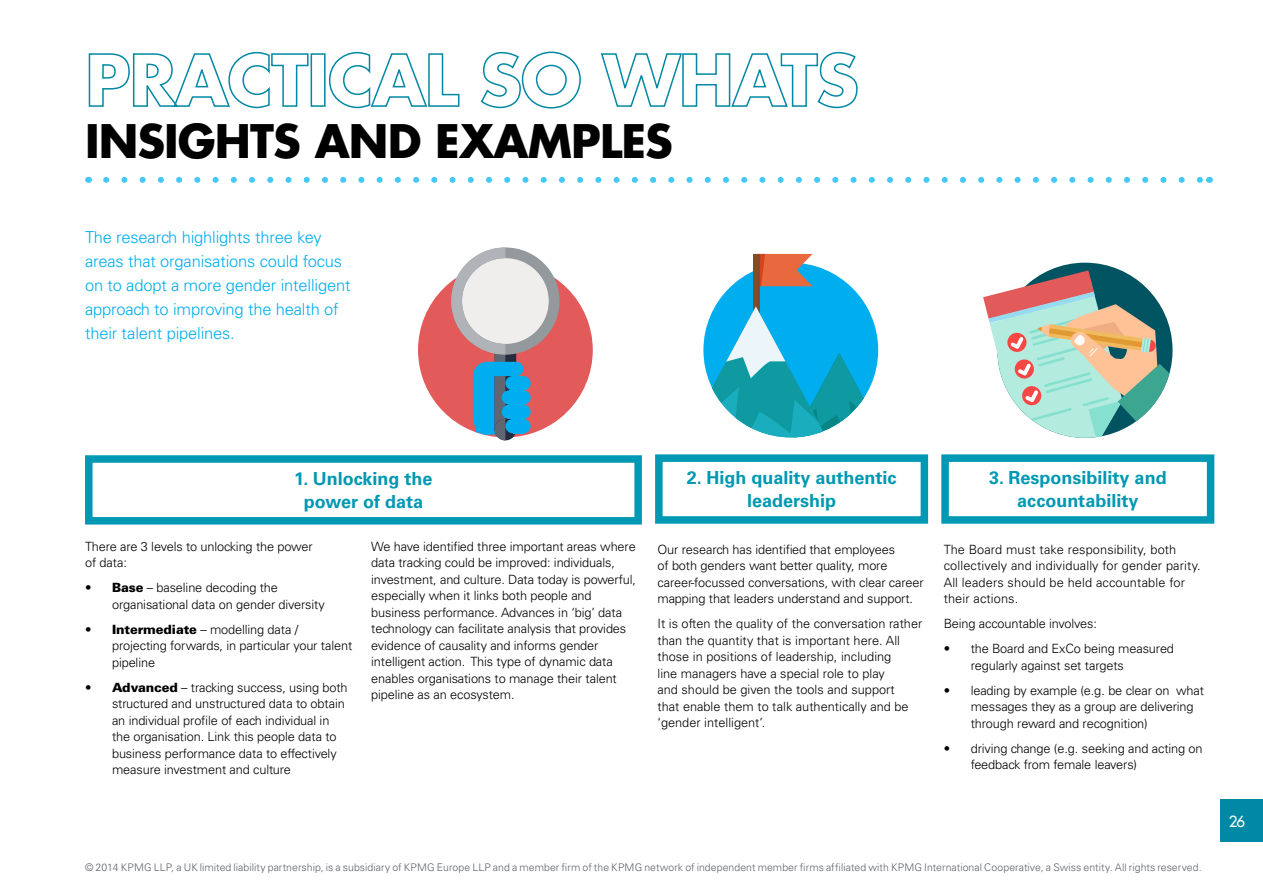
<style>
.page{position:relative;width:1263px;height:893px;background:#fff}
.page>*{position:absolute;margin:0;border:0;box-sizing:border-box;transform-origin:0 0}
.t1{font:700 45px "Futura";letter-spacing:-.02em;color:#000}
.t2{font:700 18px/22.5px "Univers LT Std";color:#0098b2;text-align:center}
.t3{font:300 16.5px/24px "Univers LT Std";letter-spacing:-.01em;color:#00aeef}
.t4{font:15px "Futura";color:#fff}
.t5{font:300 12.75px/16.5px "Univers LT Std";letter-spacing:-.01em;color:#000}
.t6{font:300 12.75px/16.5px "Univers LT Std";letter-spacing:.01em;color:#000}
.t7{font:300 10.5px "Univers LT Std";letter-spacing:.005em;color:#5e6168}
.s1{font-weight:900}
</style>
<div class="page">
<div style="left:1220px;top:799px;width:43px;height:43px;background:#0088a4"></div>
<svg style="left:88px;top:51px;width:221px;height:58px"></svg>
<div style="left:311px;top:53px;width:15px;height:54px;border:2px solid #0088a4"></div>
<svg style="left:328px;top:51px;width:132px;height:58px"></svg>
<svg style="left:480px;top:51px;width:101px;height:58px"></svg>
<svg style="left:601px;top:51px;width:257px;height:58px"></svg>
<svg style="left:106px;top:177px;width:1094px;height:6px"></svg>
<div style="left:85px;top:455px;width:557px;height:70px;border:8px solid #0098b2"></div>
<div style="left:655px;top:454px;width:273px;height:70px;border:8px solid #0098b2"></div>
<div style="left:941px;top:454px;width:273px;height:70px;border:8px solid #0098b2"></div>
<div style="left:418px;top:263px;width:175px;height:174px;background:#e25a59;border-radius:50%"></div>
<svg style="left:451px;top:247px;width:108px;height:193px"></svg>
<div style="left:505px;top:376px;width:15px;height:14px;background:#00aeef;border-radius:50%"></div>
<div style="left:516px;top:376px;width:15px;height:14px;background:#00aeef;border-radius:50%"></div>
<div style="left:516px;top:390px;width:15px;height:15px;background:#00aeef;border-radius:50%"></div>
<div style="left:516px;top:405px;width:15px;height:14px;background:#00aeef;border-radius:50%"></div>
<div style="left:516px;top:419px;width:15px;height:14px;background:#00aeef;border-radius:50%"></div>
<div style="left:509px;top:390px;width:14px;height:15px;background:#00aeef"></div>
<div style="left:502px;top:390px;width:14px;height:15px;background:#00aeef;border-radius:50%"></div>
<div style="left:509px;top:405px;width:14px;height:14px;background:#00aeef"></div>
<div style="left:513px;top:419px;width:10px;height:14px;background:#00aeef"></div>
<div style="left:513px;top:376px;width:10px;height:14px;background:#00aeef"></div>
<div style="left:502px;top:405px;width:14px;height:14px;background:#00aeef;border-radius:50%"></div>
<div style="left:505px;top:419px;width:15px;height:14px;background:#00aeef;border-radius:50%"></div>
<div style="left:703px;top:263px;width:175px;height:174px;background:#00aeef;border-radius:50%"></div>
<svg style="left:759px;top:254px;width:54px;height:32px;background:#c97356"></svg>
<div style="left:753px;top:254px;width:6px;height:73px;background:#824d26"></div>
<svg style="left:712px;top:306px;width:152px;height:131px"></svg>
<svg style="left:983px;top:270px;width:186px;height:168px"></svg>
<h1 class="t1" style="left:85px;top:111px;width:589px">INSIGHTS AND EXAMPLES</h1>
<p class="t3" style="left:85px;top:225px;width:267px">The research highlights three key areas that organisations could focus on to adopt a more gender intelligent approach to improving the health of their talent pipelines.</p>
<h2 class="t2" style="left:294px;top:468px;width:140px">1. Unlocking the power of data</h2>
<p class="t5" style="left:85px;top:538px;width:229px">There are 3 levels to unlocking the power of data:</p>
<p class="t5" style="left:112px;top:580px;width:214px;text-indent:-27px"><span class="s1">• Base</span> – baseline decoding the organisational data on gender diversity</p>
<p class="t5" style="left:112px;top:621px;width:242px;text-indent:-27px"><span class="s1">• Intermediate</span> – modelling data / projecting forwards, in particular your talent pipeline</p>
<p class="t5" style="left:112px;top:679px;width:237px;text-indent:-27px"><span class="s1">• Advanced</span> – tracking success, using both structured and unstructured data to obtain an individual profile of each individual in the organisation. Link this people data to business performance data to effectively measure investment and culture</p>
<p class="t5" style="left:371px;top:538px;width:266px">We have identified three important areas where data tracking could be improved: individuals, investment, and culture. Data today is powerful, especially when it links both people and business performance. Advances in ‘big’ data technology can facilitate analysis that provides evidence of causality and informs gender intelligent action. This type of dynamic data enables organisations to manage their talent pipeline as an ecosystem.</p>
<h2 class="t2" style="left:687px;top:467px;width:211px">2. High quality authentic leadership</h2>
<p class="t5" style="left:657px;top:541px;width:268px">Our research has identified that employees<br>of both genders want better quality, more career-focussed conversations, with clear career mapping that leaders understand and support.</p>
<p class="t5" style="left:657px;top:615px;width:266px">It is often the quality of the conversation rather than the quantity that is important here. All those in positions of leadership, including<br>line managers have a special role to play<br>and should be given the tools and support<br>that enable them to talk authentically and be ‘gender intelligent’.</p>
<h2 class="t2" style="left:989px;top:467px;width:179px">3. Responsibility and accountability</h2>
<p class="t6" style="left:944px;top:541px;width:259px">The Board must take responsibility, both collectively and individually for gender parity.<br>All leaders should be held accountable for their actions.</p>
<p class="t5" style="left:944px;top:615px;width:155px">Being accountable involves:</p>
<p class="t5" style="left:971px;top:640px;width:205px;text-indent:-27px">• the Board and ExCo being measured regularly against set targets</p>
<p class="t5" style="left:971px;top:682px;width:235px;text-indent:-27px">• leading by example (e.g. be clear on what messages they as a group are delivering through reward and recognition)</p>
<p class="t5" style="left:971px;top:740px;width:233px;text-indent:-27px">• driving change (e.g. seeking and acting on feedback from female leavers)</p>
<p class="t7" style="left:85px;top:861px;width:1118px">© 2014 KPMG LLP, a UK limited liability partnership, is a subsidiary of KPMG Europe LLP and a member firm of the KPMG network of independent member firms affiliated with KPMG International Cooperative, a Swiss entity. All rights reserved.</p>
<p class="t4" style="left:1229px;top:812px;width:18px">26</p>
</div>
